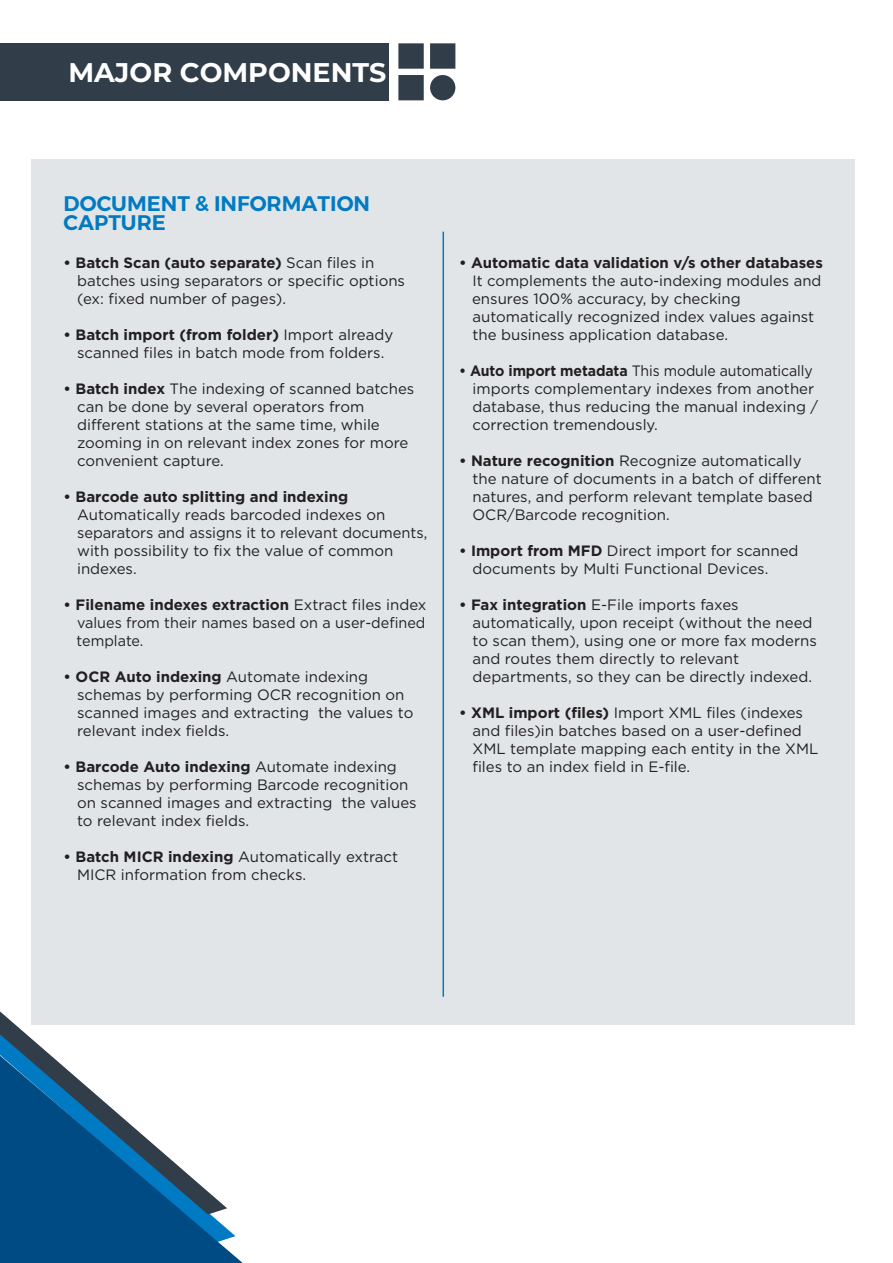
<style>
.page{position:relative;width:893px;height:1263px;background:#fff}
.page>*{position:absolute;margin:0;border:0;box-sizing:border-box;transform-origin:0 0}
.t1{font:700 27px "Montserrat";color:#fff}
.t2{font:600 21px/19.5px "Montserrat";color:#007ac2}
.t3{font:15px/18px "Gotham";color:#231f20}
.t4{font:15px/18px "Gotham";color:#231f20;scale:.94 1}
.t5{font:700 15px "Gotham";color:#231f20}
.s1{font-weight:700}
</style>
<div class="page">
<div style="left:0;top:43px;width:389px;height:58px;background:#323d4a"></div>
<div style="left:32px;top:159px;width:823px;height:866px;background:#e1e5e8"></div>
<hr style="left:443px;top:232px;width:1px;height:765px;background:#007ac2">
<svg style="left:0;top:1011px;width:43px;height:38px"></svg>
<svg style="left:0;top:1049px;width:243px;height:214px;fill:#004b84"></svg>
<svg style="left:398px;top:43px;width:57px;height:57px"></svg>
<h1 class="t1" style="left:69px;top:53px;width:319px">MAJOR COMPONENTS</h1>
<h2 class="t2" style="left:64px;top:193px;width:308px">DOCUMENT &amp; INFORMATION<br>CAPTURE</h2>
<p class="t3" style="left:77px;top:253px;width:329px;text-indent:-14px"><span class="s1">• Batch Scan (auto separate)</span> Scan files in batches using separators or specific options (ex: fixed number of pages).</p>
<p class="t3" style="left:64px;top:325px;width:331px;text-align:center"><span class="s1">• Batch import (from folder)</span> Import already scanned files in batch mode from folders.</p>
<p class="t3" style="left:77px;top:379px;width:339px;text-indent:-14px"><span class="s1">• Batch index</span> The indexing of scanned batches can be done by several operators from different stations at the same time, while zooming in on relevant index zones for more convenient capture.</p>
<p class="t5" style="left:64px;top:488px;width:286px">• Barcode auto splitting and indexing</p>
<p class="t3" style="left:77px;top:505px;width:352px">Automatically reads barcoded indexes on separators and assigns it to relevant documents, with possibility to fix the value of common indexes.</p>
<p class="t3" style="left:77px;top:595px;width:351px;text-align:justify;text-indent:-13px"><span class="s1">• Filename indexes extraction</span> Extract files index values from their names based on a user-defined template.</p>
<p class="t3" style="left:77px;top:667px;width:338px;text-indent:-14px"><span class="s1">• OCR Auto indexing</span> Automate indexing schemas by performing OCR recognition on scanned images and extracting the values to relevant index fields.</p>
<p class="t3" style="left:77px;top:757px;width:341px;text-indent:-14px"><span class="s1">• Barcode Auto indexing</span> Automate indexing schemas by performing Barcode recognition on scanned images and extracting the values to relevant index fields.</p>
<p class="t3" style="left:77px;top:847px;width:322px;text-indent:-14px"><span class="s1">• Batch MICR indexing</span> Automatically extract<br>MICR information from checks.</p>
<p class="t5" style="left:459px;top:254px;width:365px">• Automatic data validation v/s other databases</p>
<p class="t3" style="left:472px;top:271px;width:351px">It complements the auto-indexing modules and ensures 100% accuracy, by checking automatically recognized index values against the business application database.</p>
<p class="t4" style="left:472px;top:361px;width:369px;text-indent:-13px"><span class="s1">• Auto import metadata</span> This module automatically imports complementary indexes from another database, thus reducing the manual indexing / correction tremendously.</p>
<p class="t3" style="left:472px;top:451px;width:351px;text-indent:-14px"><span class="s1">• Nature recognition</span> Recognize automatically the nature of documents in a batch of different natures, and perform relevant template based OCR/Barcode recognition.</p>
<p class="t3" style="left:472px;top:541px;width:328px;text-indent:-14px"><span class="s1">• Import from MFD</span> Direct import for scanned documents by Multi Functional Devices.</p>
<p class="t3" style="left:472px;top:595px;width:346px;text-indent:-14px"><span class="s1">• Fax integration</span> E-File imports faxes automatically, upon receipt (without the need to scan them), using one or more fax moderns and routes them directly to relevant departments, so they can be directly indexed.</p>
<p class="t3" style="left:472px;top:703px;width:347px;text-indent:-14px"><span class="s1">• XML import (files)</span> Import XML files (indexes and files)in batches based on a user-defined XML template mapping each entity in the XML files to an index field in E-file.</p>
</div>
